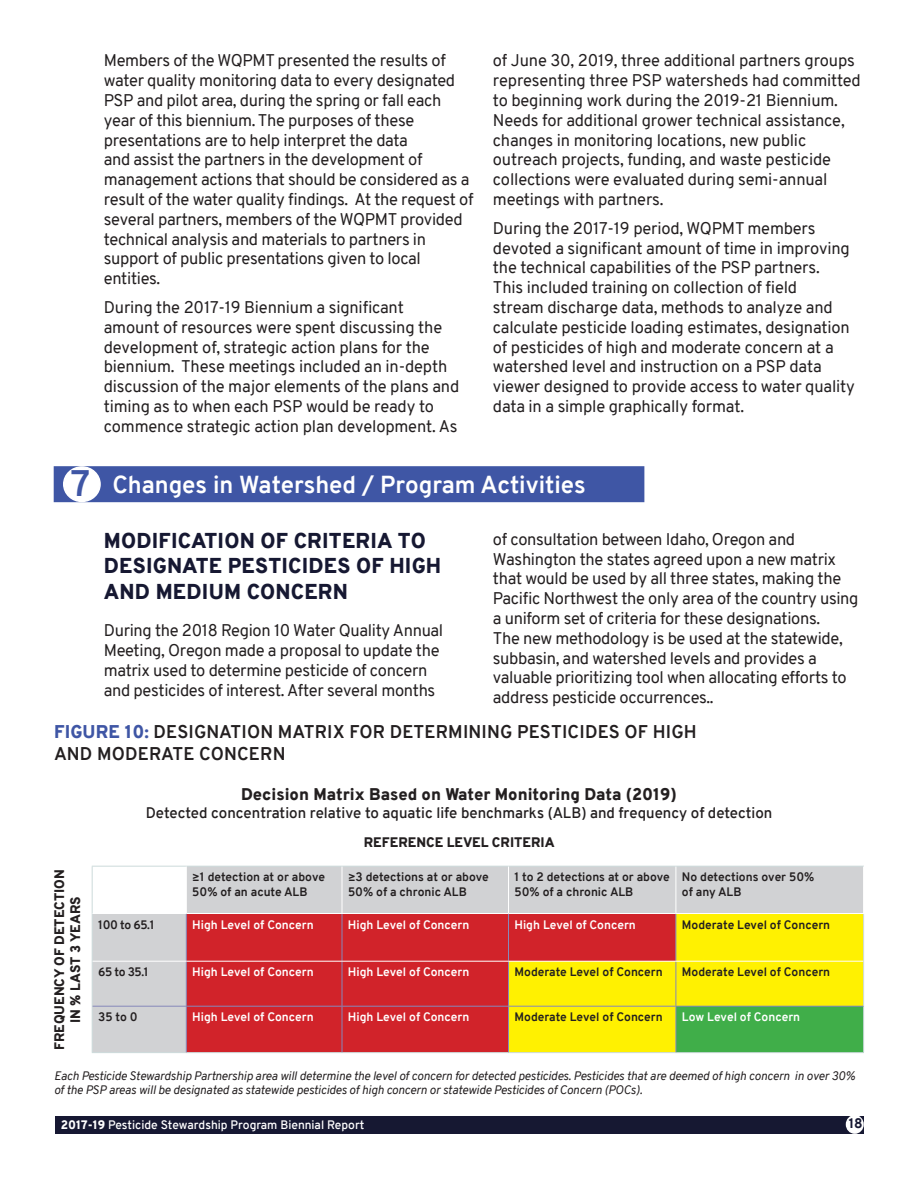
<style>
.page{position:relative;width:918px;height:1188px;background:#fff}
.page>*{position:absolute;margin:0;border:0;box-sizing:border-box;transform-origin:0 0}
.t1{font:700 24px "Overpass";color:#fff}
.t2{font:900 21px/25.2px "Overpass";letter-spacing:.01em;color:#161832}
.t3{font:700 18px/21.6px "Overpass";letter-spacing:.01em;color:#231f20}
.t4{font:16.5px/19.8px "Overpass";letter-spacing:-.02em;color:#231f20}
.t5{font:900 16.5px "Overpass";color:#231f20}
.t6{font:600 15px "Overpass";color:#231f20}
.t7{font:900 13.5px/16.2px "Overpass";color:#231f20;text-align:center}
.t8{font:800 13.5px "Overpass";color:#161832}
.t9{font:700 12px/14.4px "Overpass";color:#231f20}
.t10{font:italic 12px/14.4px "Overpass";letter-spacing:-.01em;color:#231f20}
.t11{font:700 12px "Overpass";color:#fff}
.t12{font:600 12px "Overpass";color:#fff}
.s1{font-size:36px;color:#3f56a5}
.s2{font-weight:900;color:#3f56a5}
.s3{font-weight:900}
</style>
<div class="page">
<div style="left:55px;top:1116px;width:809px;height:18px;background:#161832"></div>
<div style="left:847px;top:1116px;width:16px;height:17px;background:#fff;border-radius:50%"></div>
<div style="left:846px;top:1115px;width:18px;height:19px;border:2px solid #fff;border-radius:50%"></div>
<div style="left:54px;top:467px;width:590px;height:34px;background:#3f56a5"></div>
<div style="left:54px;top:466px;width:590px;height:36px;border:2px solid #3f56a5"></div>
<div style="left:64px;top:467px;width:36px;height:34px;background:#fff;border-radius:50%"></div>
<div style="left:63px;top:466px;width:38px;height:36px;border:2px solid #fff;border-radius:50%"></div>
<svg style="left:93px;top:867px;width:770px;height:185px;background:#d5d6d7"></svg>
<div style="left:187px;top:914px;width:321px;height:138px;background:#d1232a"></div>
<svg style="left:509px;top:914px;width:354px;height:138px;background:#f5c80a"></svg>
<div style="left:676px;top:1006px;width:188px;height:47px;background:#40ae49"></div>
<hr style="left:92px;top:914px;width:1px;height:47px;background:#ccdada">
<hr style="left:863px;top:914px;width:1px;height:47px;background:#ccdada">
<hr style="left:92px;top:961px;width:1px;height:45px;background:#ccdada">
<hr style="left:863px;top:961px;width:1px;height:45px;background:#ccdada">
<hr style="left:92px;top:1006px;width:1px;height:46px;background:#ccdada">
<hr style="left:863px;top:1006px;width:1px;height:46px;background:#ccdada">
<hr style="left:92px;top:1052px;width:94px;height:1px;background:#ccdada">
<hr style="left:186px;top:1052px;width:156px;height:1px;background:#ccdada">
<hr style="left:342px;top:1052px;width:166px;height:1px;background:#ccdada">
<hr style="left:508px;top:1052px;width:168px;height:1px;background:#ccdada">
<hr style="left:676px;top:1052px;width:188px;height:1px;background:#ccdada">
<hr style="left:186px;top:914px;width:1px;height:47px;background:#8688ba">
<hr style="left:342px;top:914px;width:1px;height:47px;background:#8688ba">
<hr style="left:508px;top:914px;width:1px;height:47px;background:#8688ba">
<hr style="left:676px;top:914px;width:1px;height:47px;background:#8688ba">
<hr style="left:186px;top:962px;width:1px;height:44px;background:#8688ba">
<hr style="left:342px;top:962px;width:1px;height:44px;background:#8688ba">
<hr style="left:508px;top:962px;width:1px;height:44px;background:#8688ba">
<hr style="left:676px;top:962px;width:1px;height:44px;background:#8688ba">
<hr style="left:93px;top:1006px;width:93px;height:1px;background:#8688ba">
<hr style="left:186px;top:1006px;width:156px;height:1px;background:#8688ba">
<hr style="left:186px;top:1007px;width:1px;height:45px;background:#8688ba">
<hr style="left:342px;top:1006px;width:166px;height:1px;background:#8688ba">
<hr style="left:342px;top:1007px;width:1px;height:45px;background:#8688ba">
<hr style="left:508px;top:1006px;width:168px;height:1px;background:#8688ba">
<hr style="left:508px;top:1007px;width:1px;height:45px;background:#8688ba">
<hr style="left:676px;top:1006px;width:187px;height:1px;background:#8688ba">
<hr style="left:676px;top:1007px;width:1px;height:45px;background:#8688ba">
<hr style="left:92px;top:866px;width:94px;height:1px;background:#ccdada">
<hr style="left:92px;top:867px;width:1px;height:47px;background:#ccdada">
<hr style="left:186px;top:866px;width:156px;height:1px;background:#ccdada">
<hr style="left:342px;top:866px;width:166px;height:1px;background:#ccdada">
<hr style="left:508px;top:866px;width:168px;height:1px;background:#ccdada">
<hr style="left:676px;top:866px;width:188px;height:1px;background:#ccdada">
<hr style="left:186px;top:867px;width:1px;height:46px;background:#fff">
<hr style="left:342px;top:867px;width:1px;height:46px;background:#fff">
<hr style="left:508px;top:867px;width:1px;height:46px;background:#fff">
<hr style="left:676px;top:867px;width:1px;height:46px;background:#fff">
<hr style="left:93px;top:913px;width:93px;height:1px;background:#fff">
<hr style="left:186px;top:913px;width:156px;height:1px;background:#fff">
<hr style="left:342px;top:913px;width:166px;height:1px;background:#fff">
<hr style="left:508px;top:913px;width:168px;height:1px;background:#fff">
<hr style="left:676px;top:913px;width:188px;height:1px;background:#fff">
<hr style="left:93px;top:961px;width:93px;height:1px;background:#fff">
<hr style="left:186px;top:961px;width:156px;height:1px;background:#fff">
<hr style="left:342px;top:961px;width:166px;height:1px;background:#fff">
<hr style="left:508px;top:961px;width:168px;height:1px;background:#fff">
<hr style="left:676px;top:961px;width:187px;height:1px;background:#fff">
<p class="t4" style="left:104px;top:51px;width:371px">Members of the WQPMT presented the results of water quality monitoring data to every designated PSP and pilot area, during the spring or fall each year of this biennium. The purposes of these presentations are to help interpret the data<br>and assist the partners in the development of management actions that should be considered as a result of the water quality findings. At the request of several partners, members of the WQPMT provided technical analysis and materials to partners in support of public presentations given to local entities.</p>
<p class="t4" style="left:104px;top:297px;width:357px">During the 2017-19 Biennium a significant amount of resources were spent discussing the development of, strategic action plans for the biennium. These meetings included an in-depth discussion of the major elements of the plans and timing as to when each PSP would be ready to commence strategic action plan development. As</p>
<p class="t4" style="left:493px;top:51px;width:369px">of June 30, 2019, three additional partners groups representing three PSP watersheds had committed to beginning work during the 2019-21 Biennium.<br>Needs for additional grower technical assistance, changes in monitoring locations, new public outreach projects, funding, and waste pesticide collections were evaluated during semi-annual meetings with partners.</p>
<p class="t4" style="left:493px;top:218px;width:364px">During the 2017-19 period, WQPMT members devoted a significant amount of time in improving the technical capabilities of the PSP partners.<br>This included training on collection of field<br>stream discharge data, methods to analyze and calculate pesticide loading estimates, designation of pesticides of high and moderate concern at a watershed level and instruction on a PSP data viewer designed to provide access to water quality data in a simple graphically format.</p>
<h1 class="t1" style="left:71px;top:468px;width:517px"><span class="s1">7</span> Changes in Watershed / Program Activities</h1>
<p class="t2" style="left:104px;top:528px;width:339px">MODIFICATION OF CRITERIA TO<br>DESIGNATE PESTICIDES OF HIGH<br>AND MEDIUM CONCERN</p>
<p class="t4" style="left:104px;top:621px;width:341px">During the 2018 Region 10 Water Quality Annual Meeting, Oregon made a proposal to update the matrix used to determine pesticide of concern and pesticides of interest. After several months</p>
<p class="t4" style="left:493px;top:529px;width:367px">of consultation between Idaho, Oregon and Washington the states agreed upon a new matrix that would be used by all three states, making the Pacific Northwest the only area of the country using a uniform set of criteria for these designations.<br>The new methodology is be used at the statewide, subbasin, and watershed levels and provides a valuable prioritizing tool when allocating efforts to address pesticide occurrences..</p>
<p class="t3" style="left:54px;top:721px;width:644px"><span class="s2">FIGURE 10:</span> DESIGNATION MATRIX FOR DETERMINING PESTICIDES OF HIGH<br>AND MODERATE CONCERN</p>
<p class="t5" style="left:241px;top:782px;width:437px">Decision Matrix Based on Water Monitoring Data (2019)</p>
<p class="t6" style="left:146px;top:802px;width:628px">Detected concentration relative to aquatic life benchmarks (ALB) and frequency of detection</p>
<p class="t7" style="left:51px;top:1050px;width:182px;rotate:-90deg">FREQUENCY OF DETECTION<br>IN % LAST 3 YEARS</p>
<p class="t7" style="left:364px;top:834px;width:192px">REFERENCE LEVEL CRITERIA</p>
<p class="t9" style="left:192px;top:870px;width:134px">≥1 detection at or above<br>50% of an acute ALB</p>
<p class="t9" style="left:348px;top:870px;width:142px">≥3 detections at or above<br>50% of a chronic ALB</p>
<p class="t9" style="left:514px;top:870px;width:157px">1 to 2 detections at or above<br>50% of a chronic ALB</p>
<p class="t9" style="left:682px;top:870px;width:134px">No detections over 50% of any ALB</p>
<p class="t9" style="left:98px;top:917px;width:58px">100 to 65.1</p>
<p class="t11" style="left:192px;top:916px;width:123px">High Level of Concern</p>
<p class="t11" style="left:348px;top:916px;width:123px">High Level of Concern</p>
<p class="t11" style="left:514px;top:916px;width:123px">High Level of Concern</p>
<p class="t9" style="left:682px;top:917px;width:150px">Moderate Level of Concern</p>
<p class="t9" style="left:98px;top:965px;width:52px">65 to 35.1</p>
<p class="t11" style="left:192px;top:963px;width:123px">High Level of Concern</p>
<p class="t11" style="left:348px;top:963px;width:123px">High Level of Concern</p>
<p class="t9" style="left:514px;top:965px;width:150px">Moderate Level of Concern</p>
<p class="t9" style="left:682px;top:965px;width:150px">Moderate Level of Concern</p>
<p class="t9" style="left:98px;top:1010px;width:41px">35 to 0</p>
<p class="t11" style="left:192px;top:1008px;width:123px">High Level of Concern</p>
<p class="t11" style="left:348px;top:1008px;width:123px">High Level of Concern</p>
<p class="t9" style="left:514px;top:1010px;width:150px">Moderate Level of Concern</p>
<p class="t11" style="left:682px;top:1008px;width:120px">Low Level of Concern</p>
<p class="t10" style="left:54px;top:1069px;width:803px">Each Pesticide Stewardship Partnership area will determine the level of concern for detected pesticides. Pesticides that are deemed of high concern in over 30% of the PSP areas will be designated as statewide pesticides of high concern or statewide Pesticides of Concern (POCs).</p>
<p class="t12" style="left:61px;top:1116px;width:305px"><span class="s3">2017-19</span> Pesticide Stewardship Program Biennial Report</p>
<p class="t8" style="left:849px;top:1114px;width:16px">18</p>
</div>
